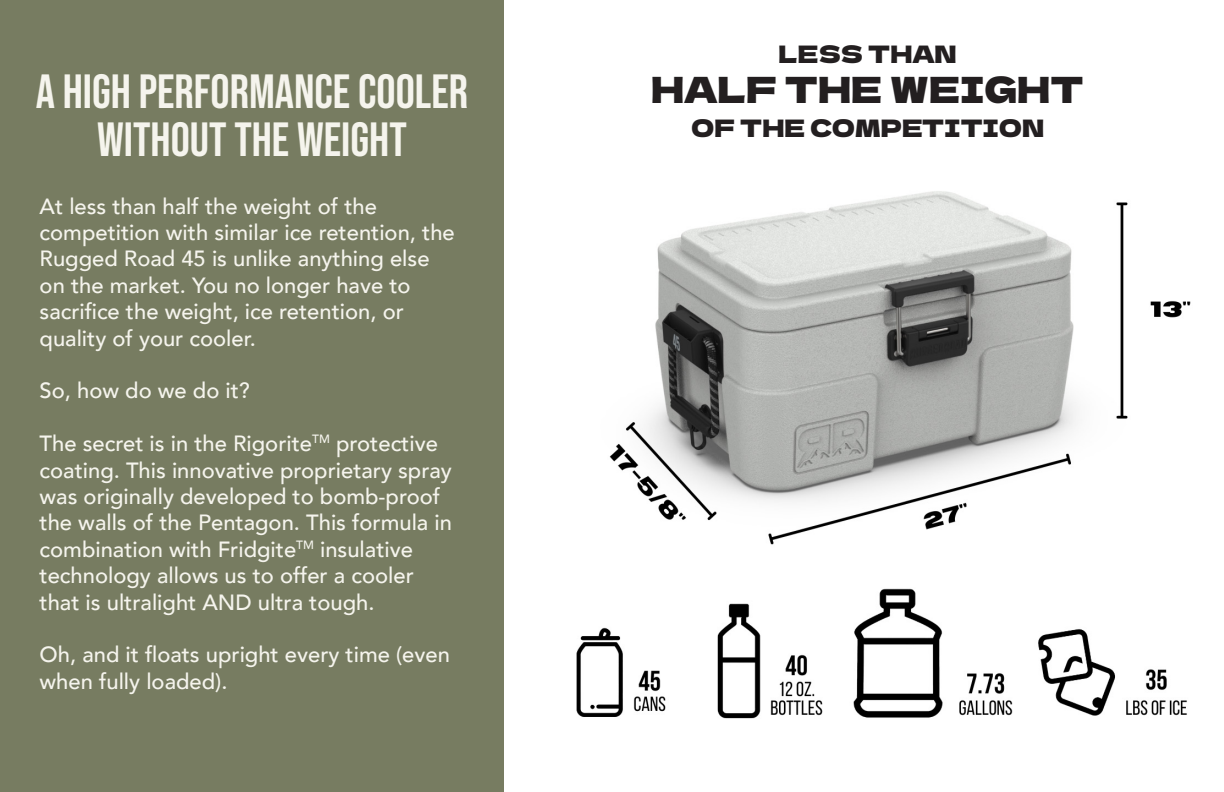
<style>
.page{position:relative;width:1224px;height:792px;background:#fff}
.page>*{position:absolute;margin:0;border:0;box-sizing:border-box;transform-origin:0 0}
.t1{font:48px/48px "Bebas Neue";color:#f5f4ed;text-align:center}
.t2{font:36px "Dela Gothic One";color:#231f20}
.t3{font:24px "Dela Gothic One";color:#231f20}
.t4{font:500 22px/26.4px "Avenir";color:#f5f4ed}
</style>
<div class="page">
<div style="left:0;top:0;width:504px;height:792px;background:#777c61"></div>
<img style="left:576px;top:191px;width:615px;height:528px">
<p class="t1" style="left:36px;top:67px;width:434px">A HIGH PERFORMANCE COOLER<br>WITHOUT THE WEIGHT</p>
<p class="t4" style="left:40px;top:191px;width:339px">At less than half the weight of the</p>
<p class="t4" style="left:40px;top:218px;width:417px">competition with similar ice retention, the<br>Rugged Road 45 is unlike anything else</p>
<p class="t4" style="left:40px;top:271px;width:373px">on the market. You no longer have to</p>
<p class="t4" style="left:40px;top:297px;width:366px">sacrifice the weight, ice retention, or</p>
<p class="t4" style="left:40px;top:323px;width:218px">quality of your cooler.</p>
<p class="t4" style="left:40px;top:376px;width:212px">So, how do we do it?</p>
<p class="t4" style="left:40px;top:429px;width:414px">The secret is in the Rigorite<sup>TM</sup> protective coating. This innovative proprietary spray was originally developed to bomb-proof the walls of the Pentagon. This formula in combination with Fridgite<sup>TM</sup> insulative</p>
<p class="t4" style="left:40px;top:561px;width:376px">technology allows us to offer a cooler</p>
<p class="t4" style="left:40px;top:587px;width:336px">that is ultralight AND ultra tough.</p>
<p class="t4" style="left:40px;top:640px;width:412px">Oh, and it floats upright every time (even when fully loaded).</p>
<p class="t3" style="left:779px;top:36px;width:180px">LESS THAN</p>
<p class="t2" style="left:651px;top:62px;width:435px">HALF THE WEIGHT</p>
<p class="t3" style="left:691px;top:110px;width:354px">OF THE COMPETITION</p>
</div>
